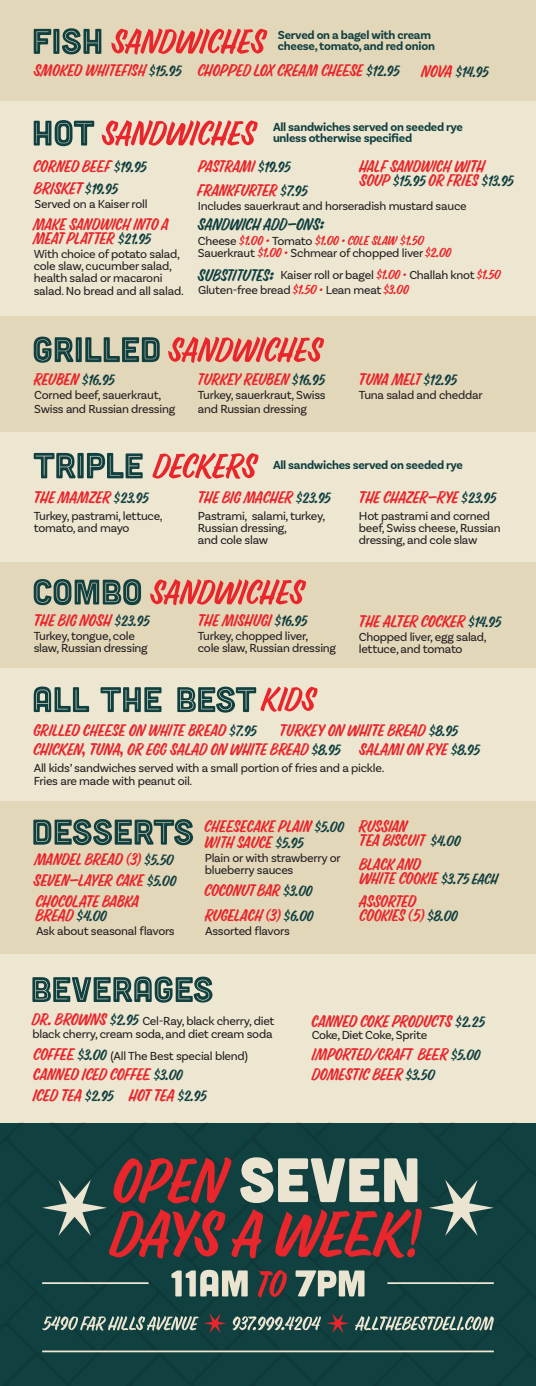
<style>
.page{position:relative;width:536px;height:1386px;background:#ede6d1}
.page>*{position:absolute;margin:0;border:0;box-sizing:border-box;transform-origin:0 0}
.t1{font:15.75px/14px "Eds Market Narrow Slant";letter-spacing:-.005em;color:#e9262b}
.t2{font:15.75px "Eds Market Narrow Slant";color:#114040}
.t3{font:14px "Eds Market Narrow Slant";letter-spacing:.01em;color:#114040}
.t4{font:12.25px/12.2px "Basic Sans";letter-spacing:-.02em;color:#231f20}
.t5{font:700 12.25px/10.5px "Basic Sans";letter-spacing:-.02em;color:#114040}
.t6{font:12.25px "Eds Market Narrow Slant";color:#e9262b}
.s1{font-size:15.75px;color:#e9262b}
.s2{font-size:14px;color:#114040}
.s3{font-family:"Basic Sans";color:#231f20}
.s4{font-family:"Eds Market Narrow Slant";color:#e9262b}
.s5{font-family:"Eds Market Narrow Slant";font-size:15.75px;color:#114040}
.s6{font-family:"Eds Market Narrow Slant";font-size:15.75px;color:#e9262b}
.s7{font-family:"Eds Market Narrow Slant";font-size:14px;color:#114040}
</style>
<div class="page">
<div style="left:0;top:0;width:536px;height:101px;background:#e5d8ba"></div>
<div style="left:0;top:316px;width:536px;height:116px;background:#e5d8ba"></div>
<div style="left:0;top:801px;width:536px;height:153px;background:#e5d8ba"></div>
<svg style="left:33px;top:819px;width:160px;height:26px"></svg>
<svg style="left:111px;top:28px;width:156px;height:26px"></svg>
<svg style="left:34px;top:28px;width:67px;height:26px"></svg>
<svg style="left:101px;top:120px;width:156px;height:26px"></svg>
<svg style="left:34px;top:120px;width:60px;height:26px"></svg>
<div style="left:0;top:562px;width:536px;height:106px;background:#e5d8ba"></div>
<svg style="left:34px;top:579px;width:107px;height:26px"></svg>
<svg style="left:150px;top:579px;width:156px;height:26px"></svg>
<svg style="left:34px;top:687px;width:55px;height:25px"></svg>
<svg style="left:100px;top:687px;width:61px;height:25px"></svg>
<svg style="left:177px;top:686px;width:140px;height:27px"></svg>
<svg style="left:32px;top:977px;width:180px;height:26px"></svg>
<div style="left:0;top:1123px;width:536px;height:263px;background:#114040"></div>
<svg style="left:42px;top:1316px;width:156px;height:15px"></svg>
<svg style="left:355px;top:1316px;width:138px;height:15px"></svg>
<svg style="left:204px;top:1313px;width:22px;height:20px"></svg>
<svg style="left:232px;top:1313px;width:117px;height:20px"></svg>
<svg style="left:429px;top:1180px;width:64px;height:56px"></svg>
<svg style="left:42px;top:1157px;width:379px;height:101px"></svg>
<svg style="left:171px;top:1270px;width:76px;height:26px"></svg>
<svg style="left:258px;top:1270px;width:29px;height:27px"></svg>
<svg style="left:295px;top:1270px;width:69px;height:26px"></svg>
<hr style="left:387px;top:1282px;width:106px;height:2px;background:#ede6d1">
<hr style="left:42px;top:1282px;width:106px;height:2px;background:#ede6d1">
<hr style="left:42px;top:1351px;width:451px;height:1px;background:#ede6d1">
<svg style="left:152px;top:453px;width:106px;height:26px"></svg>
<svg style="left:34px;top:453px;width:109px;height:25px"></svg>
<svg style="left:168px;top:337px;width:156px;height:26px"></svg>
<svg style="left:34px;top:337px;width:126px;height:26px"></svg>
<p class="t5" style="left:278px;top:30px;width:158px">Served on a bagel with cream cheese, tomato, and red onion</p>
<p class="t3" style="left:421px;top:62px;width:69px"><span class="s1">NOVA</span> $14.95</p>
<p class="t1" style="left:34px;top:64px;width:367px">SMOKED WHITEFISH <span class="s2">$15.95</span> CHOPPED LOX CREAM CHEESE <span class="s2">$12.95</span></p>
<p class="t5" style="left:273px;top:122px;width:191px">All sandwiches served on seeded rye unless otherwise specified</p>
<p class="t1" style="left:34px;top:160px;width:115px">CORNED BEEF <span class="s2">$19.95</span></p>
<p class="t1" style="left:199px;top:160px;width:94px">PASTRAMI <span class="s2">$19.95</span></p>
<p class="t1" style="left:35px;top:182px;width:85px">BRISKET <span class="s2">$19.95</span></p>
<p class="t4" style="left:35px;top:198px;width:114px">Served on a Kaiser roll</p>
<p class="t6" style="left:198px;top:232px;width:227px"><span class="s3">Cheese</span> $1.00 • <span class="s3">Tomato</span> $1.00 • COLE SLAW $1.50</p>
<p class="t4" style="left:198px;top:242px;width:304px;line-height:21.7px">Sauerkraut <span class="s4">$1.00 •</span> Schmear of chopped liver <span class="s4">$2.00<br></span><span class="s5">SUBSTITUTES:</span> Kaiser roll or bagel <span class="s4">$1.00 •</span> Challah knot <span class="s4">$1.50</span></p>
<p class="t4" style="left:198px;top:284px;width:212px">Gluten-free bread <span class="s4">$1.50 •</span> Lean meat <span class="s4">$3.00</span></p>
<p class="t1" style="left:359px;top:160px;width:127px">HALF SANDWICH WITH</p>
<p class="t3" style="left:359px;top:171px;width:156px"><span class="s1">SOUP</span> $15.95 <span class="s1">OR FRIES</span> $13.95</p>
<p class="t1" style="left:198px;top:184px;width:112px">FRANKFURTER <span class="s2">$7.95</span></p>
<p class="t4" style="left:198px;top:199px;width:270px">Includes sauerkraut and horseradish mustard sauce</p>
<p class="t1" style="left:34px;top:218px;width:137px">MAKE SANDWICH INTO A<br>MEAT PLATTER <span class="s2">$21.95</span></p>
<p class="t4" style="left:34px;top:248px;width:151px">With choice of potato salad, cole slaw, cucumber salad, health salad or macaroni salad. No bread and all salad.</p>
<p class="t2" style="left:198px;top:213px;width:128px">SANDWICH ADD-ONS:</p>
<p class="t1" style="left:34px;top:373px;width:83px">REUBEN <span class="s2">$16.95</span></p>
<p class="t4" style="left:34px;top:388px;width:142px;line-height:14px">Corned beef, sauerkraut,<br>Swiss and Russian dressing</p>
<p class="t1" style="left:198px;top:373px;width:129px">TURKEY REUBEN <span class="s2">$16.95</span></p>
<p class="t4" style="left:198px;top:388px;width:129px;line-height:14px">Turkey, sauerkraut, Swiss and Russian dressing</p>
<p class="t1" style="left:359px;top:373px;width:100px">TUNA MELT <span class="s2">$12.95</span></p>
<p class="t4" style="left:359px;top:389px;width:125px">Tuna salad and cheddar</p>
<p class="t5" style="left:273px;top:460px;width:191px">All sandwiches served on seeded rye</p>
<p class="t1" style="left:34px;top:491px;width:117px">THE MAMZER <span class="s2">$23.95</span></p>
<p class="t1" style="left:198px;top:491px;width:135px">THE BIG MACHER <span class="s2">$23.95</span></p>
<p class="t1" style="left:359px;top:491px;width:139px">THE CHAZER-RYE <span class="s2">$23.95</span></p>
<p class="t4" style="left:34px;top:509px;width:131px">Turkey, pastrami, lettuce, tomato, and mayo</p>
<p class="t4" style="left:198px;top:509px;width:129px">Pastrami, salami, turkey,<br>Russian dressing,<br>and cole slaw</p>
<p class="t4" style="left:359px;top:509px;width:143px">Hot pastrami and corned beef, Swiss cheese, Russian dressing, and cole slaw</p>
<p class="t1" style="left:34px;top:614px;width:118px">THE BIG NOSH <span class="s2">$23.95</span></p>
<p class="t4" style="left:34px;top:630px;width:115px">Turkey, tongue, cole slaw, Russian dressing</p>
<p class="t1" style="left:198px;top:614px;width:111px">THE MISHUGI <span class="s2">$16.95</span></p>
<p class="t4" style="left:198px;top:630px;width:140px">Turkey, chopped liver,<br>cole slaw, Russian dressing</p>
<p class="t1" style="left:359px;top:615px;width:144px">THE ALTER COCKER <span class="s2">$14.95</span></p>
<p class="t4" style="left:359px;top:630px;width:129px">Chopped liver, egg salad, lettuce, and tomato</p>
<p class="t1" style="left:279px;top:723px;width:180px">TURKEY ON WHITE BREAD <span class="s2">$8.95</span></p>
<p class="t4" style="left:34px;top:762px;width:352px">All kids’ sandwiches served with a small portion of fries and a pickle.<br>Fries are made with peanut oil.</p>
<p class="t1" style="left:34px;top:721px;width:309px;line-height:19.9px">GRILLED CHEESE ON WHITE BREAD <span class="s2">$7.95<br></span>CHICKEN, TUNA, OR EGG SALAD ON WHITE BREAD <span class="s2">$8.95</span></p>
<p class="t1" style="left:359px;top:743px;width:122px">SALAMI ON RYE <span class="s2">$8.95</span></p>
<p class="t1" style="left:35px;top:853px;width:140px">MANDEL BREAD (3) <span class="s2">$5.50</span></p>
<p class="t1" style="left:36px;top:895px;width:105px">CHOCOLATE BABKA<br>BREAD <span class="s2">$4.00</span></p>
<p class="t4" style="left:36px;top:925px;width:140px">Ask about seasonal flavors</p>
<p class="t1" style="left:34px;top:874px;width:144px">SEVEN-LAYER CAKE <span class="s2">$5.00</span></p>
<p class="t1" style="left:359px;top:820px;width:103px">RUSSIAN<br>TEA BISCUIT <span class="s2">$4.00</span></p>
<p class="t1" style="left:205px;top:820px;width:141px;line-height:15.8px">CHEESECAKE PLAIN <span class="s2">$5.00<br></span>WITH SAUCE <span class="s2">$5.95</span></p>
<p class="t4" style="left:205px;top:852px;width:137px">Plain or with strawberry or blueberry sauces</p>
<p class="t1" style="left:359px;top:858px;width:140px">BLACK AND<br>WHITE COOKIE <span class="s2">$3.75 EACH</span></p>
<p class="t1" style="left:205px;top:878px;width:111px;line-height:25.2px">COCONUT BAR <span class="s2">$3.00<br></span>RUGELACH (3) <span class="s2">$6.00</span></p>
<p class="t4" style="left:205px;top:925px;width:86px">Assorted flavors</p>
<p class="t1" style="left:360px;top:895px;width:100px">ASSORTED<br>COOKIES (5) <span class="s2">$8.00</span></p>
<p class="t4" style="left:32px;top:1015px;width:243px"><span class="s6">DR. BROWNS</span> <span class="s7">$2.95</span> Cel-Ray, black cherry, diet black cherry, cream soda, and diet cream soda</p>
<p class="t1" style="left:311px;top:1015px;width:175px">CANNED COKE PRODUCTS <span class="s2">$2.25</span></p>
<p class="t4" style="left:311px;top:1029px;width:117px">Coke, Diet Coke, Sprite</p>
<p class="t4" style="left:34px;top:1050px;width:216px"><span class="s6">COFFEE</span> <span class="s7">$3.00</span> (All The Best special blend)</p>
<p class="t1" style="left:33px;top:1089px;width:175px">ICED TEA <span class="s2">$2.95</span> HOT TEA <span class="s2">$2.95</span></p>
<p class="t1" style="left:33px;top:1068px;width:151px">CANNED ICED COFFEE <span class="s2">$3.00</span></p>
<p class="t1" style="left:312px;top:1048px;width:170px">IMPORTED/CRAFT BEER <span class="s2">$5.00</span></p>
<p class="t1" style="left:312px;top:1068px;width:123px">DOMESTIC BEER <span class="s2">$3.50</span></p>
</div>
